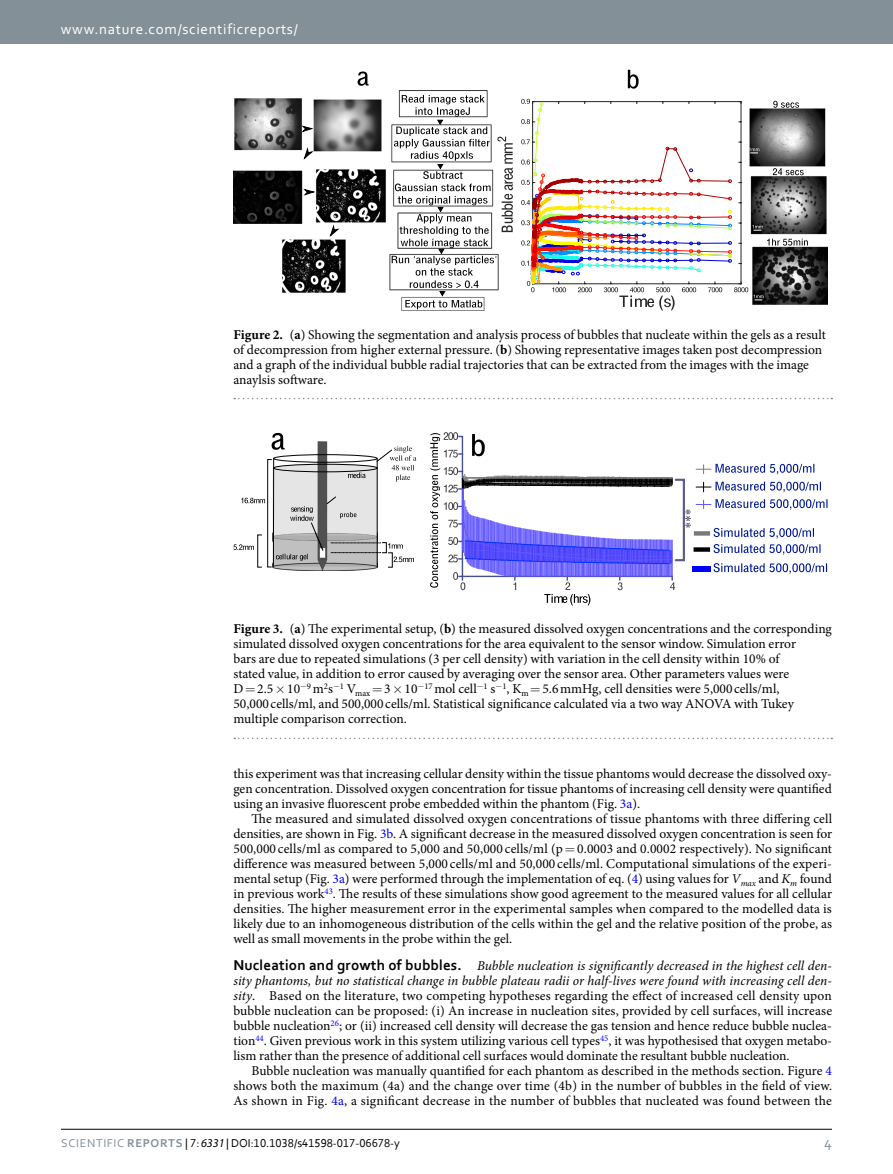
<style>
.page{position:relative;width:893px;height:1174px;background:#fff}
.page>*{position:absolute;margin:0;border:0;box-sizing:border-box;transform-origin:0 0}
.t1{font:15px "Corbel 2";letter-spacing:.045em;color:#fff}
.t2{font:15px "Corbel 2";color:#839097}
.t3{font:13.5px/15px "Minion Pro";color:#000;text-align:justify}
.t4{font:12px "Corbel";color:#000}
.s1{font-weight:700}
.s2{color:#00f}
.s3{font-style:italic}
.s4{font-family:"Corbel";font-weight:700;font-size:15px}
.s5{font-family:"Corbel 2";color:#839097}
.s6{font-family:"Corbel Bold 2";color:#839097}
.s7{font-family:"Myriad Pro";font-style:italic}
</style>
<div class="page">
<div style="left:0;top:0;width:893px;height:43px;background:#839097"></div>
<hr style="left:61px;top:1129px;width:771px;height:1px;background:#000">
<img style="left:233px;top:91px;width:594px;height:220px">
<svg style="left:392px;top:95px;width:121px;height:214px"></svg>
<svg style="left:358px;top:71px;width:11px;height:15px"></svg>
<svg style="left:628px;top:70px;width:11px;height:19px"></svg>
<svg style="left:301px;top:125px;width:13px;height:8px"></svg>
<svg style="left:303px;top:146px;width:11px;height:14px"></svg>
<svg style="left:303px;top:188px;width:13px;height:8px"></svg>
<svg style="left:329px;top:224px;width:11px;height:13px"></svg>
<svg style="left:521px;top:99px;width:287px;height:211px"></svg>
<svg style="left:234px;top:398px;width:598px;height:1px"></svg>
<img style="left:273px;top:481px;width:105px;height:89px">
<svg style="left:241px;top:498px;width:24px;height:5px"></svg>
<svg style="left:233px;top:544px;width:21px;height:6px"></svg>
<svg style="left:388px;top:543px;width:15px;height:5px"></svg>
<svg style="left:394px;top:556px;width:20px;height:6px"></svg>
<div style="left:257px;top:534px;width:5px;height:33px;border:1px solid #000"></div>
<div style="left:267px;top:459px;width:5px;height:108px;border:1px solid #000"></div>
<div style="left:381px;top:542px;width:6px;height:11px;border:1px solid #000"></div>
<div style="left:388px;top:552px;width:5px;height:15px;border:1px solid #000"></div>
<hr style="left:273px;top:458px;width:1px;height:108px;background:#000">
<hr style="left:377px;top:458px;width:1px;height:108px;background:#000">
<div style="left:675px;top:479px;width:10px;height:82px;border:2px solid #595b8b"></div>
<div style="left:696px;top:547px;width:12px;height:5px;background:#000"></div>
<svg style="left:714px;top:544px;width:106px;height:11px"></svg>
<svg style="left:714px;top:563px;width:113px;height:11px"></svg>
<svg style="left:696px;top:464px;width:118px;height:10px"></svg>
<svg style="left:696px;top:482px;width:125px;height:10px"></svg>
<svg style="left:685px;top:499px;width:142px;height:39px"></svg>
<div style="left:692px;top:566px;width:18px;height:5px;background:#0000fe"></div>
<svg style="left:276px;top:496px;width:105px;height:65px;background:#bebebe"></svg>
<svg style="left:272px;top:433px;width:144px;height:48px"></svg>
<svg style="left:430px;top:432px;width:245px;height:173px"></svg>
<svg style="left:234px;top:737px;width:598px;height:2px"></svg>
<p class="t1" style="left:61px;top:19px;width:238px">www.nature.com/scientificreports/</p>
<p class="t3" style="left:233px;top:327px;width:594px;text-align:left"><span class="s1">Figure 2.</span> (<span class="s1">a</span>) Showing the segmentation and analysis process of bubbles that nucleate within the gels as a result of decompression from higher external pressure. (<span class="s1">b</span>) Showing representative images taken post decompression and a graph of the individual bubble radial trajectories that can be extracted from the images with the image anaylsis software.</p>
<p class="t3" style="left:233px;top:621px;width:600px;text-align:left"><span class="s1">Figure 3.</span> (<span class="s1">a</span>) The experimental setup, (<span class="s1">b</span>) the measured dissolved oxygen concentrations and the corresponding simulated dissolved oxygen concentrations for the area equivalent to the sensor window. Simulation error<br>bars are due to repeated simulations (3 per cell density) with variation in the cell density within 10% of<br>stated value, in addition to error caused by averaging over the sensor area. Other parameters values were<br>D 2.5 10−<sup>9</sup> m<sup>2</sup>s−<sup>1</sup> V<sub>max</sub> 3 10−<sup>17</sup> mol cell−<sup>1</sup> s−<sup>1</sup>, K<sub>m</sub> 5.6mmHg, cell densities were 5,000 cells/ml,<br>50,000 cells/ml, and 500,000 cells/ml. Statistical significance calculated via a two way ANOVA with Tukey multiple comparison correction.</p>
<p class="t3" style="left:233px;top:766px;width:600px">this experiment was that increasing cellular density within the tissue phantoms would decrease the dissolved oxy&shy;gen concentration. Dissolved oxygen concentration for tissue phantoms of increasing cell density were quantified using an invasive fluorescent probe embedded within the phantom (Fig. <span class="s2">3a</span>).</p>
<p class="t3" style="left:233px;top:811px;width:600px;text-indent:18px">The measured and simulated dissolved oxygen concentrations of tissue phantoms with three differing cell densities, are shown in Fig. <span class="s2">3b</span>. A significant decrease in the measured dissolved oxygen concentration is seen for 500,000 cells/ml as compared to 5,000 and 50,000 cells/ml (p 0.0003 and 0.0002 respectively). No significant difference was measured between 5,000 cells/ml and 50,000 cells/ml. Computational simulations of the experi&shy;mental setup (Fig. <span class="s2">3a</span>) were performed through the implementation of eq. (<span class="s2">4</span>) using values for <span class="s3">V</span><sub>max</sub> and <span class="s3">K</span><sub>m</sub> found in previous work<sup>43</sup>. The results of these simulations show good agreement to the measured values for all cellular densities. The higher measurement error in the experimental samples when compared to the modelled data is likely due to an inhomogeneous distribution of the cells within the gel and the relative position of the probe, as well as small movements in the probe within the gel.</p>
<p class="t3" style="left:233px;top:958px;width:600px"><span class="s4">Nucleation and growth of bubbles.</span> <span class="s3">Bubble nucleation is significantly decreased in the highest cell den&shy;sity phantoms, but no statistical change in bubble plateau radii or half-lives were found with increasing cell den&shy;sity</span>. Based on the literature, two competing hypotheses regarding the effect of increased cell density upon bubble nucleation can be proposed: (i) An increase in nucleation sites, provided by cell surfaces, will increase bubble nucleation<sup>26</sup>; or (ii) increased cell density will decrease the gas tension and hence reduce bubble nuclea&shy;tion<sup>44</sup>. Given previous work in this system utilizing various cell types<sup>45</sup>, it was hypothesised that oxygen metabo&shy;lism rather than the presence of additional cell surfaces would dominate the resultant bubble nucleation.</p>
<p class="t3" style="left:233px;top:1063px;width:600px;text-indent:18px">Bubble nucleation was manually quantified for each phantom as described in the methods section. Figure <span class="s2">4 </span>shows both the maximum (4a) and the change over time (4b) in the number of bubbles in the field of view.<br>As shown in Fig. <span class="s2">4a</span>, a significant decrease in the number of bubbles that nucleated was found between the</p>
<p class="t4" style="left:61px;top:1135px;width:340px"><span class="s5">SCIEntIfIC</span> <span class="s6">REPORTS</span> | 7: <span class="s7">6331</span> | DOI:10.1038/s41598-017-06678-y</p>
<p class="t2" style="left:824px;top:1132px;width:9px">4</p>
</div>
